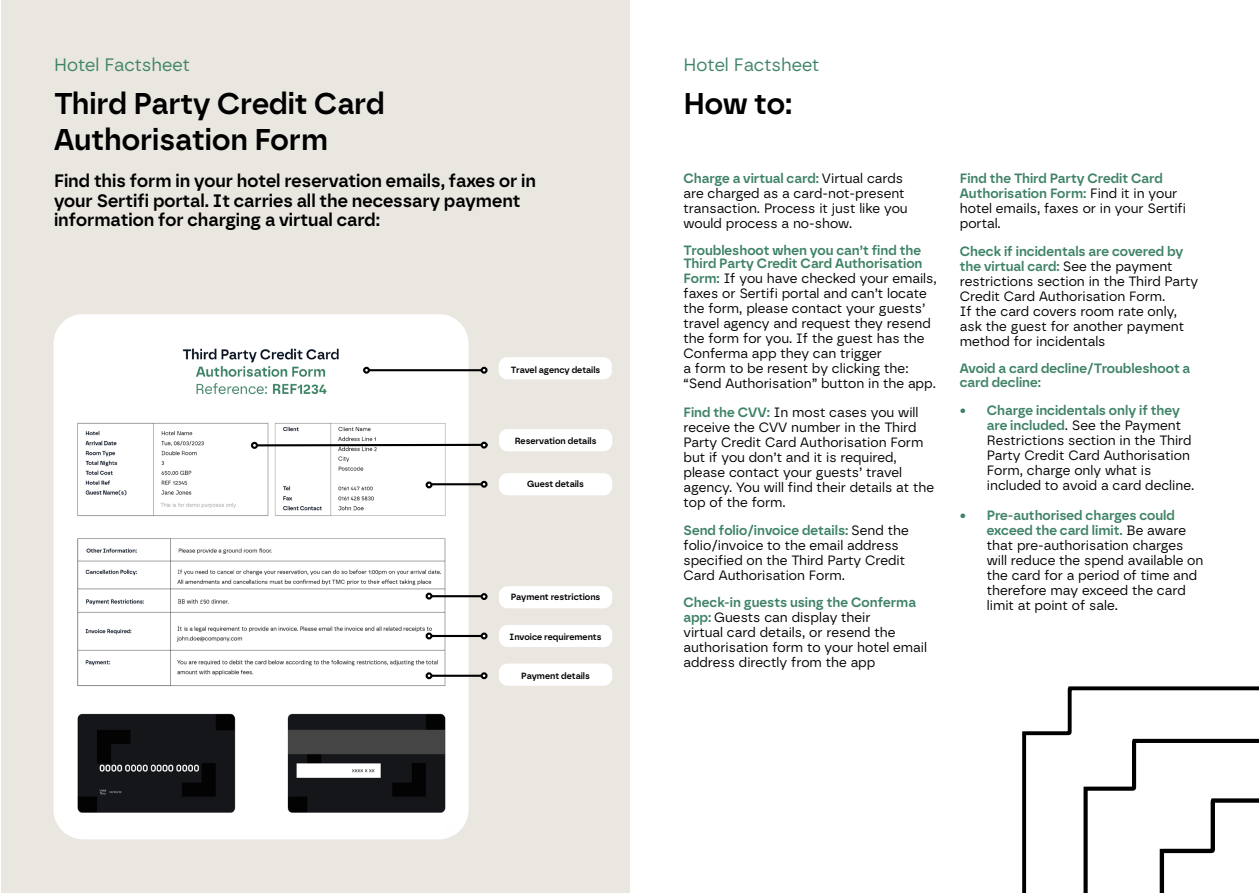
<style>
.page{position:relative;width:1259px;height:893px;background:#fff}
.page>*{position:absolute;margin:0;border:0;box-sizing:border-box;transform-origin:0 0}
.t1{font:600 30px/36px "Borna";color:#000}
.t2{font:600 18px/19.5px "Borna";color:#000}
.t3{font:18px "Borna";color:#3f8366}
.t4{font:13.5px/15px "Borna";color:#000}
.t5{font:600 13.5px/13.5px "Borna";color:#3f8366}
.t6{font:600 9px "Borna";color:#000}
.s1{font-weight:600;color:#3f8366}
</style>
<div class="page">
<div style="left:1px;top:0;width:628px;height:893px;background:#eae7e1"></div>
<img style="left:53px;top:314px;width:415px;height:525px">
<hr style="left:366px;top:369px;width:118px;height:2px;background:#000">
<hr style="left:426px;top:483px;width:58px;height:2px;background:#000">
<hr style="left:426px;top:595px;width:58px;height:2px;background:#000">
<hr style="left:426px;top:635px;width:58px;height:2px;background:#000">
<hr style="left:426px;top:675px;width:58px;height:2px;background:#000">
<div style="left:363px;top:367px;width:7px;height:7px;border:2px solid #000;border-radius:50%"></div>
<div style="left:480px;top:367px;width:7px;height:7px;border:2px solid #000;border-radius:50%"></div>
<div style="left:480px;top:442px;width:7px;height:7px;border:2px solid #000;border-radius:50%"></div>
<div style="left:480px;top:481px;width:7px;height:7px;border:2px solid #000;border-radius:50%"></div>
<div style="left:425px;top:481px;width:7px;height:7px;border:2px solid #000;border-radius:50%"></div>
<div style="left:425px;top:593px;width:7px;height:7px;border:2px solid #000;border-radius:50%"></div>
<div style="left:425px;top:632px;width:7px;height:7px;border:2px solid #000;border-radius:50%"></div>
<div style="left:425px;top:672px;width:7px;height:7px;border:2px solid #000;border-radius:50%"></div>
<svg style="left:254px;top:443px;width:234px;height:5px"></svg>
<div style="left:251px;top:442px;width:7px;height:7px;border:2px solid #000;border-radius:50%"></div>
<div style="left:480px;top:593px;width:7px;height:7px;border:2px solid #000;border-radius:50%"></div>
<div style="left:480px;top:632px;width:7px;height:7px;border:2px solid #000;border-radius:50%"></div>
<div style="left:480px;top:672px;width:7px;height:7px;border:2px solid #000;border-radius:50%"></div>
<div style="left:499px;top:357px;width:113px;height:22px;background:#fff;border-radius:9px"></div>
<div style="left:499px;top:429px;width:113px;height:22px;background:#fff;border-radius:9px"></div>
<div style="left:499px;top:473px;width:113px;height:22px;background:#fff;border-radius:9px"></div>
<div style="left:499px;top:586px;width:113px;height:22px;background:#fff;border-radius:9px"></div>
<div style="left:499px;top:625px;width:113px;height:22px;background:#fff;border-radius:9px"></div>
<div style="left:499px;top:664px;width:113px;height:22px;background:#fff;border-radius:9px"></div>
<svg style="left:1022px;top:686px;width:237px;height:207px"></svg>
<svg style="left:1083px;top:739px;width:176px;height:154px"></svg>
<h2 class="t3" style="left:54px;top:54px;width:137px">Hotel Factsheet</h2>
<h1 class="t1" style="left:54px;top:85px;width:332px">Third Party Credit Card<br>Authorisation Form</h1>
<h2 class="t2" style="left:54px;top:171px;width:484px">Find this form in your hotel reservation emails, faxes or in your Sertifi portal. It carries all the necessary payment information for charging a virtual card:</h2>
<p class="t6" style="left:511px;top:364px;width:91px">Travel agency details</p>
<p class="t6" style="left:515px;top:436px;width:83px">Reservation details</p>
<p class="t6" style="left:527px;top:479px;width:58px">Guest details</p>
<p class="t6" style="left:511px;top:592px;width:91px">Payment restrictions</p>
<p class="t6" style="left:509px;top:631px;width:93px">Invoice requirements</p>
<p class="t6" style="left:521px;top:670px;width:70px">Payment details</p>
<h2 class="t3" style="left:683px;top:54px;width:137px">Hotel Factsheet</h2>
<h1 class="t1" style="left:683px;top:85px;width:110px">How to:</h1>
<p class="t4" style="left:683px;top:171px;width:226px"><span class="s1">Charge a virtual card:</span> Virtual cards are charged as a card-not-present transaction. Process it just like you would process a no-show.</p>
<p class="t5" style="left:683px;top:243px;width:240px">Troubleshoot when you can’t find the<br>Third Party Credit Card Authorisation</p>
<p class="t4" style="left:683px;top:271px;width:255px"><span class="s1">Form:</span> If you have checked your emails, faxes or Sertifi portal and can’t locate the form, please contact your guests’ travel agency and request they resend the form for you. If the guest has the Conferma app they can trigger<br>a form to be resent by clicking the: “Send Authorisation” button in the app.</p>
<p class="t4" style="left:683px;top:405px;width:252px"><span class="s1">Find the CVV:</span> In most cases you will receive the CVV number in the Third Party Credit Card Authorisation Form but if you don’t and it is required, please contact your guests’ travel agency. You will find their details at the top of the form.</p>
<p class="t4" style="left:683px;top:523px;width:227px"><span class="s1">Send folio/invoice details:</span> Send the folio/invoice to the email address specified on the Third Party Credit Card Authorisation Form.</p>
<p class="t4" style="left:683px;top:595px;width:245px"><span class="s1">Check-in guests using the Conferma app:</span> Guests can display their<br>virtual card details, or resend the authorisation form to your hotel email address directly from the app</p>
<p class="t4" style="left:960px;top:171px;width:228px"><span class="s1">Find the Third Party Credit Card<br>Authorisation Form:</span> Find it in your hotel emails, faxes or in your Sertifi portal.</p>
<p class="t4" style="left:960px;top:244px;width:240px"><span class="s1">Check if incidentals are covered by the virtual card:</span> See the payment restrictions section in the Third Party Credit Card Authorisation Form.<br>If the card covers room rate only, ask the guest for another payment method for incidentals</p>
<p class="t5" style="left:960px;top:362px;width:232px">Avoid a card decline/Troubleshoot a card decline:</p>
<p class="t4" style="left:987px;top:403px;width:209px;text-indent:-27px"><span class="s1">• Charge incidentals only if they are included</span>. See the Payment<br>Restrictions section in the Third<br>Party Credit Card Authorisation<br>Form, charge only what is included to avoid a card decline.</p>
<p class="t4" style="left:987px;top:508px;width:218px;text-indent:-27px"><span class="s1">• Pre-authorised charges could exceed the card limit.</span> Be aware that pre-authorisation charges will reduce the spend available on the card for a period of time and therefore may exceed the card limit at point of sale.</p>
</div>
